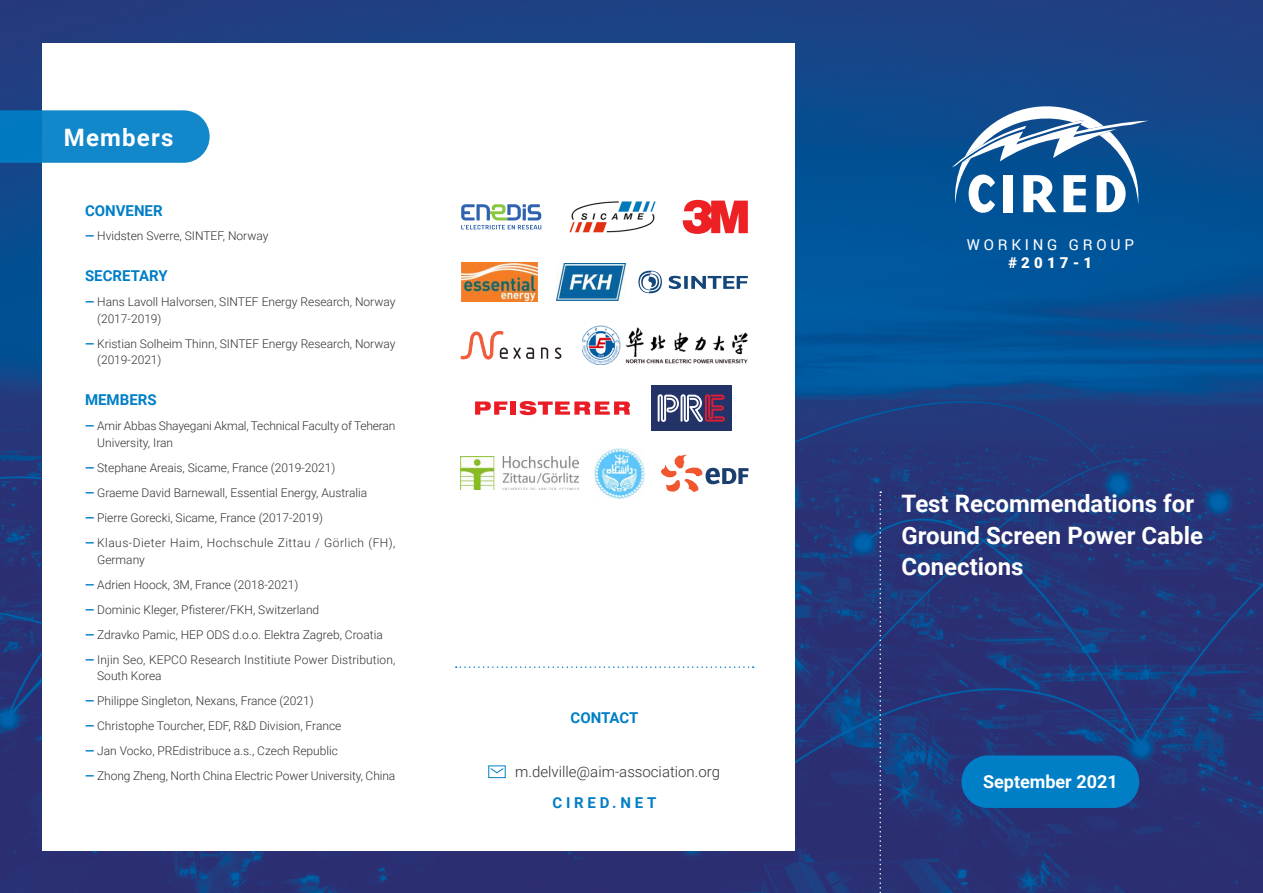
<style>
.page{position:relative;width:1263px;height:893px;background:#fff}
.page>*{position:absolute;margin:0;border:0;box-sizing:border-box;transform-origin:0 0}
.t1{font:700 24px/31.5px "Roboto";color:#fff}
.t2{font:700 24px "Roboto";letter-spacing:.05em;color:#fff}
.t3{font:700 18px "Roboto";color:#fff}
.t4{font:700 15px "Roboto";color:#007ec6}
.t5{font:300 15px "Roboto";color:#2f3134}
.t6{font:15px "Roboto";letter-spacing:.25em;color:#fff}
.t7{font:700 15px "Roboto";letter-spacing:.25em;color:#007ec6}
.t8{font:900 15px "Roboto";color:#fff}
.t9{font:300 12px/25px "Roboto";color:#2f3134}
.s1{font-weight:700;color:#007ec6}
</style>
<div class="page">
<img style="left:0;top:0;width:1263px;height:893px">
<div style="left:43px;top:43px;width:752px;height:807px;background:#fff"></div>
<div style="left:961px;top:755px;width:178px;height:53px;background:#007ec6;border-radius:26px"></div>
<svg style="left:951px;top:99px;width:197px;height:114px"></svg>
<svg style="left:488px;top:765px;width:18px;height:13px"></svg>
<svg style="left:879px;top:491px;width:2px;height:402px"></svg>
<svg style="left:0;top:110px;width:210px;height:53px;background:#1688c9"></svg>
<svg style="left:456px;top:666px;width:298px;height:2px"></svg>
<svg style="left:661px;top:454px;width:87px;height:38px"></svg>
<img style="left:461px;top:457px;width:117px;height:33px">
<svg style="left:461px;top:331px;width:73px;height:28px"></svg>
<svg style="left:541px;top:348px;width:7px;height:11px"></svg>
<svg style="left:555px;top:348px;width:6px;height:11px"></svg>
<div style="left:651px;top:386px;width:80px;height:45px;background:#233267"></div>
<svg style="left:658px;top:394px;width:67px;height:28px"></svg>
<svg style="left:461px;top:204px;width:80px;height:25px"></svg>
<svg style="left:683px;top:200px;width:65px;height:34px"></svg>
<svg style="left:638px;top:271px;width:110px;height:22px"></svg>
<svg style="left:475px;top:401px;width:32px;height:14px"></svg>
<div style="left:510px;top:401px;width:6px;height:14px;background:#ea1d27"></div>
<svg style="left:520px;top:401px;width:110px;height:15px"></svg>
<img style="left:557px;top:264px;width:68px;height:36px">
<img style="left:595px;top:448px;width:49px;height:50px">
<img style="left:569px;top:201px;width:87px;height:32px">
<img style="left:582px;top:326px;width:166px;height:39px">
<img style="left:461px;top:263px;width:76px;height:38px">
<h1 class="t2" style="left:64px;top:120px;width:111px">Members</h1>
<p class="t4" style="left:85px;top:201px;width:79px">CONVENER</p>
<p class="t9" style="left:85px;top:223px;width:185px"><span class="s1">―</span> Hvidsten Sverre, SINTEF, Norway</p>
<p class="t4" style="left:85px;top:266px;width:84px">SECRETARY</p>
<p class="t9" style="left:97px;top:293px;width:300px;line-height:16.5px;text-indent:-12px"><span class="s1">―</span> Hans Lavoll Halvorsen, SINTEF Energy Research, Norway (2017-2019)</p>
<p class="t9" style="left:97px;top:335px;width:300px;line-height:16.5px;text-indent:-12px"><span class="s1">―</span> Kristian Solheim Thinn, SINTEF Energy Research, Norway (2019-2021)</p>
<p class="t4" style="left:85px;top:390px;width:73px">MEMBERS</p>
<p class="t9" style="left:97px;top:417px;width:300px;line-height:16.5px;text-indent:-12px"><span class="s1">―</span> Amir Abbas Shayegani Akmal, Technical Faculty of Teheran<br>University, Iran</p>
<p class="t9" style="left:85px;top:455px;width:312px"><span class="s1">―</span> Stephane Areais, Sicame, France (2019-2021)<br><span class="s1">―</span> Graeme David Barnewall, Essential Energy, Australia<br><span class="s1">―</span> Pierre Gorecki, Sicame, France (2017-2019)<br><span class="s1">―</span> Klaus-Dieter Haim, Hochschule Zittau / Görlich (FH),</p>
<p class="t9" style="left:85px;top:546px;width:312px;text-indent:12px">Germany<br><span class="s1">―</span> Adrien Hoock, 3M, France (2018-2021)<br><span class="s1">―</span> Dominic Kleger, Pfisterer/FKH, Switzerland<br><span class="s1">―</span> Zdravko Pamic, HEP ODS d.o.o. Elektra Zagreb, Croatia<br><span class="s1">―</span> Injin Seo, KEPCO Research Institiute Power Distribution,</p>
<p class="t9" style="left:85px;top:663px;width:312px;text-indent:12px">South Korea<br><span class="s1">―</span> Philippe Singleton, Nexans, France (2021)<br><span class="s1">―</span> Christophe Tourcher, EDF, R&amp;D Division, France<br><span class="s1">―</span> Jan Vocko, PREdistribuce a.s., Czech Republic<br><span class="s1">―</span> Zhong Zheng, North China Electric Power University, China</p>
<p class="t4" style="left:570px;top:707px;width:69px">CONTACT</p>
<p class="t5" style="left:515px;top:761px;width:206px">m.delville@aim-association.org</p>
<p class="t7" style="left:552px;top:792px;width:105px">CIRED.NET</p>
<p class="t6" style="left:967px;top:234px;width:169px">WORKING GROUP</p>
<p class="t8" style="left:1008px;top:252px;width:85px">#2017-1</p>
<h1 class="t1" style="left:901px;top:487px;width:303px">Test Recommendations for<br>Ground Screen Power Cable<br>Conections</h1>
<h2 class="t3" style="left:983px;top:769px;width:136px">September 2021</h2>
</div>
